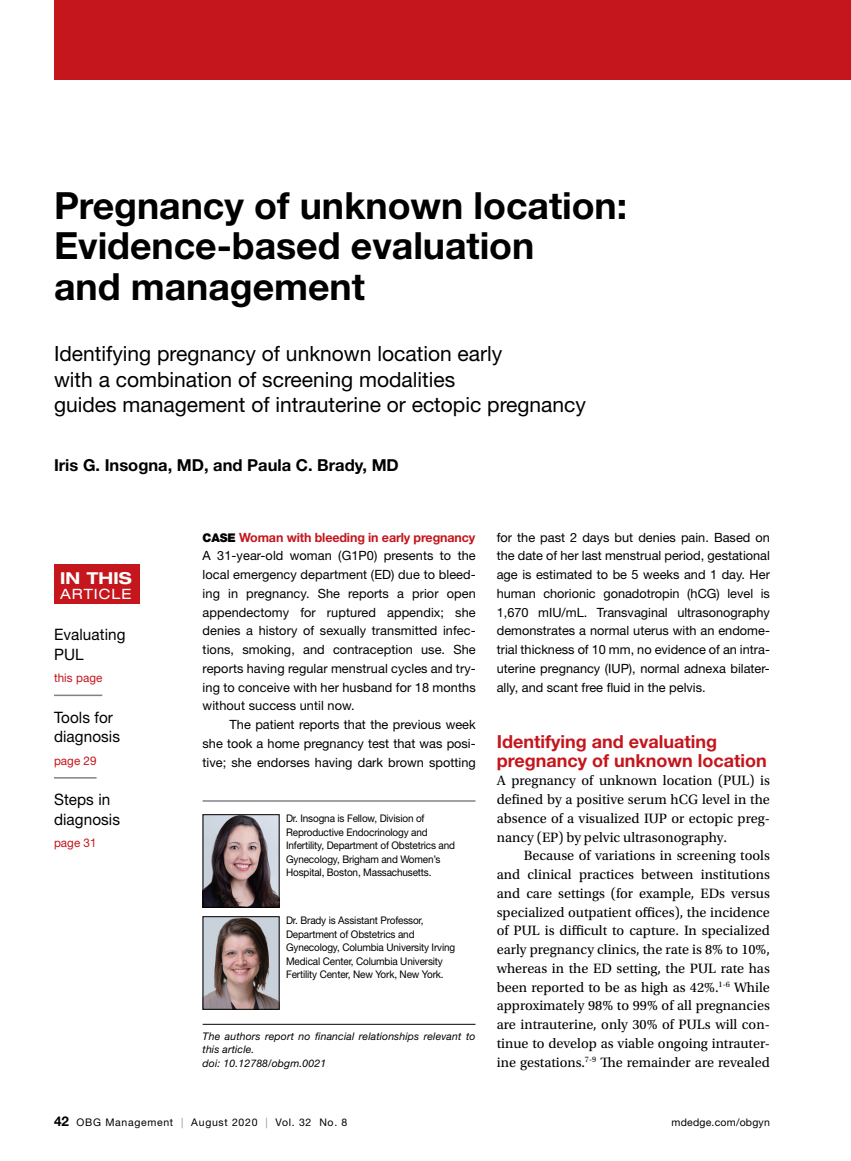
<style>
.page{position:relative;width:851px;height:1161px;background:#fff}
.page>*{position:absolute;margin:0;border:0;box-sizing:border-box;transform-origin:0 0}
.t1{font:700 37.5px/40.5px "Helvetica Neue LT Std";color:#000}
.t2{font:21px/25.5px "Helvetica Neue LT Std";color:#000}
.t3{font:700 18px/18.8px "Helvetica Neue LT Std";color:#c4161c}
.t4{font:700 16.5px "Helvetica Neue LT Std";color:#000}
.t5{font:700 expanded 16.5px "Helvetica Neue LT Std";letter-spacing:.015em;color:#fff}
.t6{font:15.75px/19.5px "Helvetica Neue LT Std";letter-spacing:.005em;color:#000}
.t7{font:14.25px/18.8px "Utopia Std";color:#000;text-align:justify}
.t8{font:expanded 14.25px "Helvetica Neue LT Std";letter-spacing:.07em;color:#fff}
.t9{font:12.75px/18.8px "Helvetica Neue LT Std";color:#000;text-align:justify}
.t10{font:12px "Helvetica Neue LT Std";letter-spacing:.005em;color:#c4161c}
.t11{font:10.5px/13.5px "Helvetica Neue LT Std";letter-spacing:-.015em;color:#000;scale:.95 1}
.t12{font:italic 10.5px/13.5px "Helvetica Neue LT Std";letter-spacing:.01em;color:#000}
.t13{font:10.5px "Helvetica Neue LT Std";letter-spacing:.065em;color:#000}
.t14{font:10.5px "Helvetica Neue LT Std";letter-spacing:.02em;color:#000}
.s1{font-weight:900;font-size:12px}
.s2{font-weight:700;color:#c4161c}
.s3{font-weight:700;font-size:13.5px}
.s4{color:#939598}
</style>
<div class="page">
<div style="left:54px;top:0;width:796px;height:80px;background:#c4161c"></div>
<div style="left:54px;top:564px;width:86px;height:40px;background:#c4161c"></div>
<hr style="left:54px;top:695px;width:48px;height:1px;background:#808285">
<hr style="left:54px;top:777px;width:43px;height:2px;background:#808285">
<hr style="left:202px;top:800px;width:273px;height:2px;background:#808285">
<hr style="left:202px;top:1024px;width:273px;height:1px;background:#000">
<img style="left:205px;top:918px;width:72px;height:90px">
<div style="left:203px;top:916px;width:76px;height:94px;border:1px solid #000"></div>
<img style="left:205px;top:816px;width:72px;height:90px">
<div style="left:203px;top:814px;width:76px;height:94px;border:1px solid #000"></div>
<h1 class="t1" style="left:54px;top:184px;width:574px">Pregnancy of unknown location:<br>Evidence-based evaluation<br>and management</h1>
<h2 class="t2" style="left:54px;top:341px;width:533px">Identifying pregnancy of unknown location early<br>with a combination of screening modalities<br>guides management of intrauterine or ectopic pregnancy</h2>
<p class="t4" style="left:54px;top:455px;width:346px">Iris G. Insogna, MD, and Paula C. Brady, MD</p>
<p class="t5" style="left:60px;top:567px;width:73px">IN THIS</p>
<p class="t8" style="left:60px;top:585px;width:73px">ARTICLE</p>
<p class="t6" style="left:54px;top:625px;width:73px">Evaluating<br>PUL</p>
<p class="t10" style="left:54px;top:671px;width:50px">this page</p>
<p class="t6" style="left:54px;top:707px;width:67px">Tools for diagnosis</p>
<p class="t10" style="left:54px;top:753px;width:44px">page 29</p>
<p class="t6" style="left:54px;top:790px;width:67px">Steps in diagnosis</p>
<p class="t10" style="left:54px;top:836px;width:44px">page 31</p>
<p class="t9" style="left:202px;top:527px;width:275px"><span class="s1">CASE</span> <span class="s2">Woman with bleeding in early pregnancy </span>A 31-year-old woman (G1P0) presents to the local emergency department (ED) due to bleed&shy;ing in pregnancy. She reports a prior open appendectomy for ruptured appendix; she denies a history of sexually transmitted infec&shy;tions, smoking, and contraception use. She reports having regular menstrual cycles and try&shy;ing to conceive with her husband for 18 months without success until now.</p>
<p class="t9" style="left:202px;top:715px;width:275px;text-indent:27px">The patient reports that the previous week she took a home pregnancy test that was posi&shy;tive; she endorses having dark brown spotting</p>
<p class="t11" style="left:286px;top:811px;width:179px">Dr. Insogna is Fellow, Division of Reproductive Endocrinology and Infertility, Department of Obstetrics and Gynecology, Brigham and Women’s Hospital, Boston, Massachusetts.</p>
<p class="t11" style="left:286px;top:913px;width:179px">Dr. Brady is Assistant Professor, Department of Obstetrics and Gynecology, Columbia University Irving Medical Center, Columbia University Fertility Center, New York, New York.</p>
<p class="t12" style="left:202px;top:1029px;width:274px">The authors report no financial relationships relevant to this article.<br>doi: 10.12788/obgm.0021</p>
<p class="t9" style="left:497px;top:527px;width:275px">for the past 2 days but denies pain. Based on the date of her last menstrual period, gestational age is estimated to be 5 weeks and 1 day. Her human chorionic gonadotropin (hCG) level is 1,670 mIU/mL. Transvaginal ultrasonography demonstrates a normal uterus with an endome&shy;trial thickness of 10 mm, no evidence of an intra&shy;uterine pregnancy (IUP), normal adnexa bilater&shy;ally, and scant free fluid in the pelvis.</p>
<h3 class="t3" style="left:496px;top:732px;width:272px">Identifying and evaluating pregnancy of unknown location</h3>
<p class="t7" style="left:496px;top:772px;width:275px">A pregnancy of unknown location (PUL) is defined by a positive serum hCG level in the absence of a visualized IUP or ectopic preg&shy;nancy (EP) by pelvic ultrasonography.</p>
<p class="t7" style="left:496px;top:847px;width:275px;text-indent:27px">Because of variations in screening tools and clinical practices between institutions and care settings (for example, EDs versus specialized outpatient offices), the incidence of PUL is difficult to capture. In specialized early pregnancy clinics, the rate is 8% to 10%, whereas in the ED setting, the PUL rate has been reported to be as high as 42%.<sup>1-6</sup> While approximately 98% to 99% of all pregnancies are intrauterine, only 30% of PULs will con&shy;tinue to develop as viable ongoing intrauter&shy;ine gestations.<sup>7-9</sup> The remainder are revealed</p>
<p class="t13" style="left:54px;top:1116px;width:295px"><span class="s3">42</span> OBG Management <span class="s4">|</span> August 2020 <span class="s4">|</span> Vol. 32 No. 8</p>
<p class="t14" style="left:671px;top:1116px;width:100px">mdedge.com/obgyn</p>
</div>
